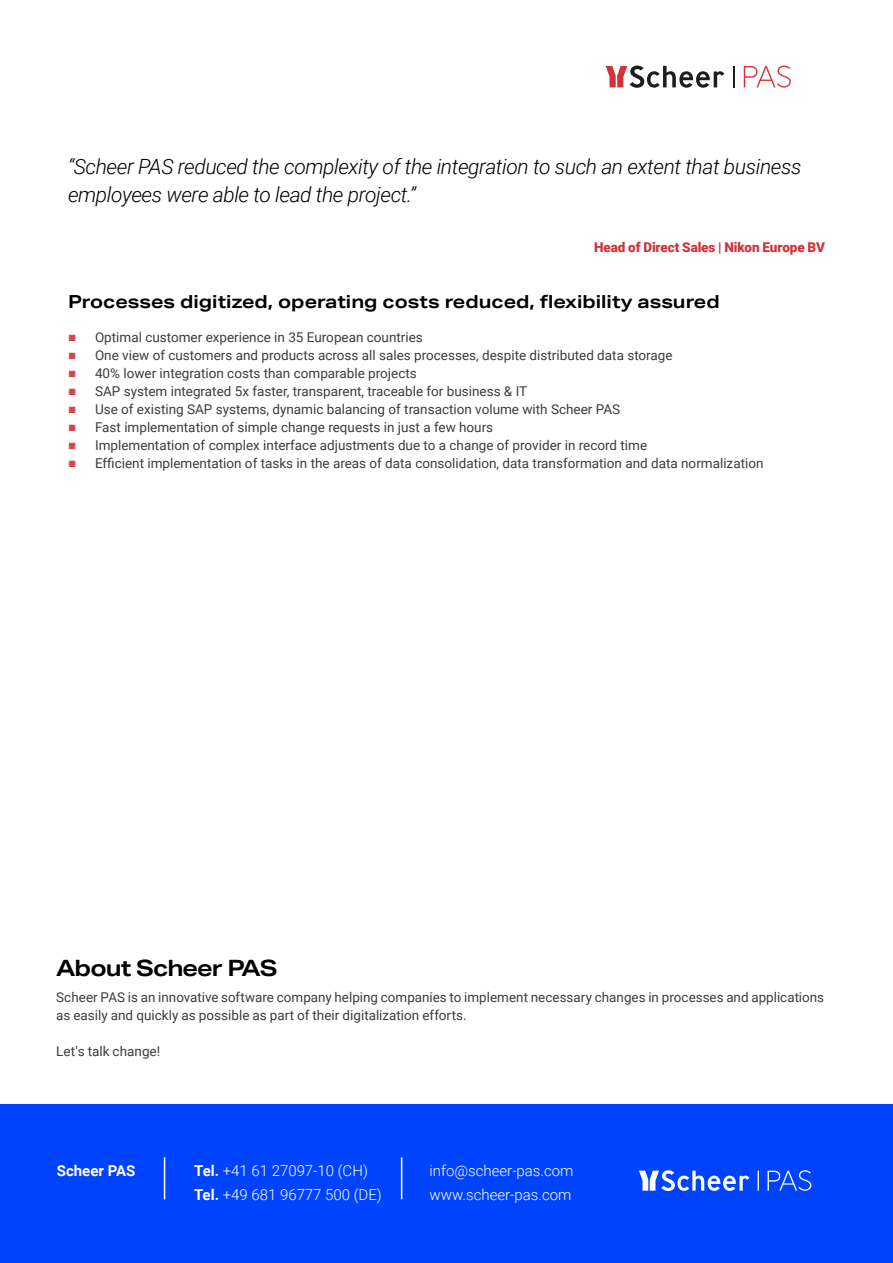
<style>
.page{position:relative;width:893px;height:1263px;background:#fff}
.page>*{position:absolute;margin:0;border:0;box-sizing:border-box;transform-origin:0 0}
.t1{font:700 22.5px "Aktiv Grotesk Ex";letter-spacing:-.04em;color:#000}
.t2{font:italic 300 21px/28.5px "Roboto";letter-spacing:-.02em;color:#000}
.t3{font:700 18px "Aktiv Grotesk Ex";color:#000}
.t4{font:300 15px/24px "Roboto";color:#fff}
.t5{font:700 15px "Roboto";color:#fff}
.t6{font:13.5px/18px "Roboto";color:#3c3c3b}
.t7{font:900 13.5px "Roboto";letter-spacing:-.01em;color:#d03237}
.s1{font-family:"Arial";color:#d5464b}
.s2{font-weight:700}
</style>
<div class="page">
<div style="left:0;top:1104px;width:893px;height:159px;background:#0043ff"></div>
<hr style="left:401px;top:1157px;width:1px;height:42px;background:#fff">
<svg style="left:758px;top:1170px;width:1px;height:21px"></svg>
<svg style="left:767px;top:1170px;width:44px;height:21px"></svg>
<svg style="left:639px;top:1170px;width:110px;height:21px"></svg>
<hr style="left:164px;top:1157px;width:1px;height:42px;background:#fff">
<svg style="left:733px;top:66px;width:1px;height:21px"></svg>
<svg style="left:744px;top:66px;width:47px;height:22px"></svg>
<svg style="left:606px;top:66px;width:118px;height:22px"></svg>
<h2 class="t2" style="left:68px;top:151px;width:735px">“Scheer PAS reduced the complexity of the integration to such an extent that business employees were able to lead the project.”</h2>
<p class="t7" style="left:594px;top:238px;width:232px">Head of Direct Sales | Nikon Europe BV</p>
<h3 class="t3" style="left:68px;top:290px;width:653px">Processes digitized, operating costs reduced, flexibility assured</h3>
<p class="t6" style="left:68px;top:328px;width:356px"><span class="s1">■</span> Optimal customer experience in 35 European countries</p>
<p class="t6" style="left:68px;top:346px;width:606px"><span class="s1">■</span> One view of customers and products across all sales processes, despite distributed data storage</p>
<p class="t6" style="left:68px;top:364px;width:350px"><span class="s1">■</span> 40% lower integration costs than comparable projects</p>
<p class="t6" style="left:68px;top:382px;width:461px"><span class="s1">■</span> SAP system integrated 5x faster, transparent, traceable for business &amp; IT</p>
<p class="t6" style="left:68px;top:400px;width:554px"><span class="s1">■</span> Use of existing SAP systems, dynamic balancing of transaction volume with Scheer PAS</p>
<p class="t6" style="left:68px;top:418px;width:427px"><span class="s1">■</span> Fast implementation of simple change requests in just a few hours</p>
<p class="t6" style="left:68px;top:436px;width:581px"><span class="s1">■</span> Implementation of complex interface adjustments due to a change of provider in record time</p>
<p class="t6" style="left:68px;top:454px;width:697px"><span class="s1">■</span> Efficient implementation of tasks in the areas of data consolidation, data transformation and data normalization</p>
<h1 class="t1" style="left:56px;top:954px;width:223px">About Scheer PAS</h1>
<p class="t6" style="left:56px;top:988px;width:769px">Scheer PAS is an innovative software company helping companies to implement necessary changes in processes and applications as easily and quickly as possible as part of their digitalization efforts.</p>
<p class="t6" style="left:56px;top:1042px;width:106px">Let's talk change!</p>
<p class="t5" style="left:57px;top:1160px;width:80px">Scheer PAS</p>
<p class="t4" style="left:194px;top:1158px;width:189px"><span class="s2">Tel.</span> +41 61 27097-10 (CH)<br><span class="s2">Tel.</span> +49 681 96777 500 (DE)</p>
<p class="t4" style="left:430px;top:1158px;width:145px">info@scheer-pas.com www.scheer-pas.com</p>
</div>
